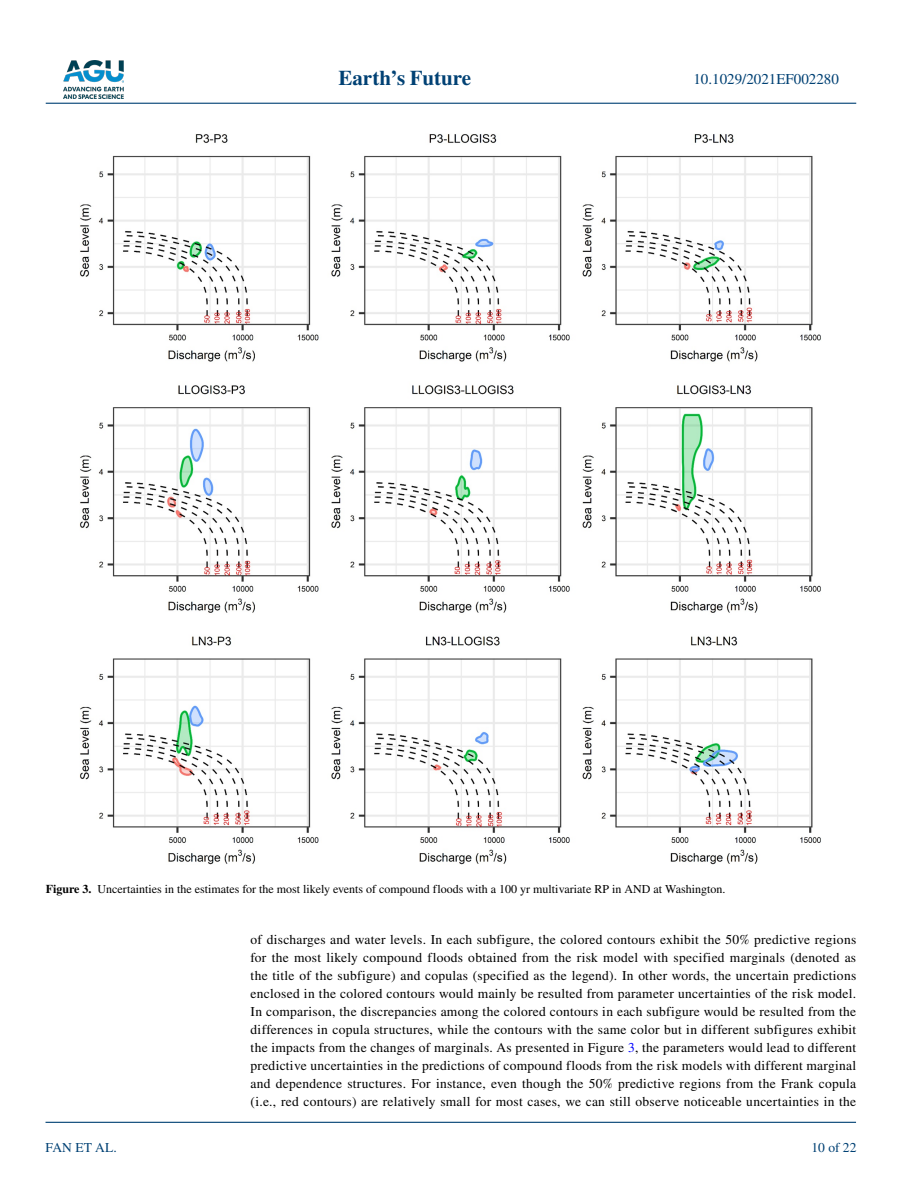
<style>
.page{position:relative;width:902px;height:1183px;background:#fff}
.page>*{position:absolute;margin:0;border:0;box-sizing:border-box;transform-origin:0 0}
.t1{font:700 21px "STIX";color:#004174}
.t2{font:15px "STIX";color:#004174}
.t3{font:13.5px/18px "STIX";letter-spacing:.02em;color:#000;text-align:justify}
.t4{font:13.5px "STIX";color:#004174}
.t5{font:12px "STIX";color:#000}
.s1{font-weight:700}
.s2{color:#00f}
</style>
<div class="page">
<img style="left:63px;top:60px;width:60px;height:39px">
<hr style="left:46px;top:103px;width:810px;height:1px;background:#004174">
<hr style="left:45px;top:1121px;width:810px;height:1px;background:#004174">
<img style="left:79px;top:134px;width:742px;height:730px">
<h1 class="t1" style="left:338px;top:66px;width:134px">Earth’s Future</h1>
<p class="t2" style="left:693px;top:69px;width:147px">10.1029/2021EF002280</p>
<p class="t5" style="left:46px;top:880px;width:681px"><span class="s1">Figure 3.</span> Uncertainties in the estimates for the most likely events of compound floods with a 100 yr multivariate RP in AND at Washington.</p>
<p class="t4" style="left:45px;top:1138px;width:73px">FAN ET AL.</p>
<p class="t3" style="left:250px;top:931px;width:607px">of discharges and water levels. In each subfigure, the colored contours exhibit the 50% predictive regions for the most likely compound floods obtained from the risk model with specified marginals (denoted as the title of the subfigure) and copulas (specified as the legend). In other words, the uncertain predictions enclosed in the colored contours would mainly be resulted from parameter uncertainties of the risk model.<br>In comparison, the discrepancies among the colored contours in each subfigure would be resulted from the differences in copula structures, while the contours with the same color but in different subfigures exhibit the impacts from the changes of marginals. As presented in Figure <span class="s2">3</span>, the parameters would lead to different predictive uncertainties in the predictions of compound floods from the risk models with different marginal and dependence structures. For instance, even though the 50% predictive regions from the Frank copula (i.e., red contours) are relatively small for most cases, we can still observe noticeable uncertainties in the</p>
<p class="t4" style="left:811px;top:1138px;width:46px">10 of 22</p>
</div>
